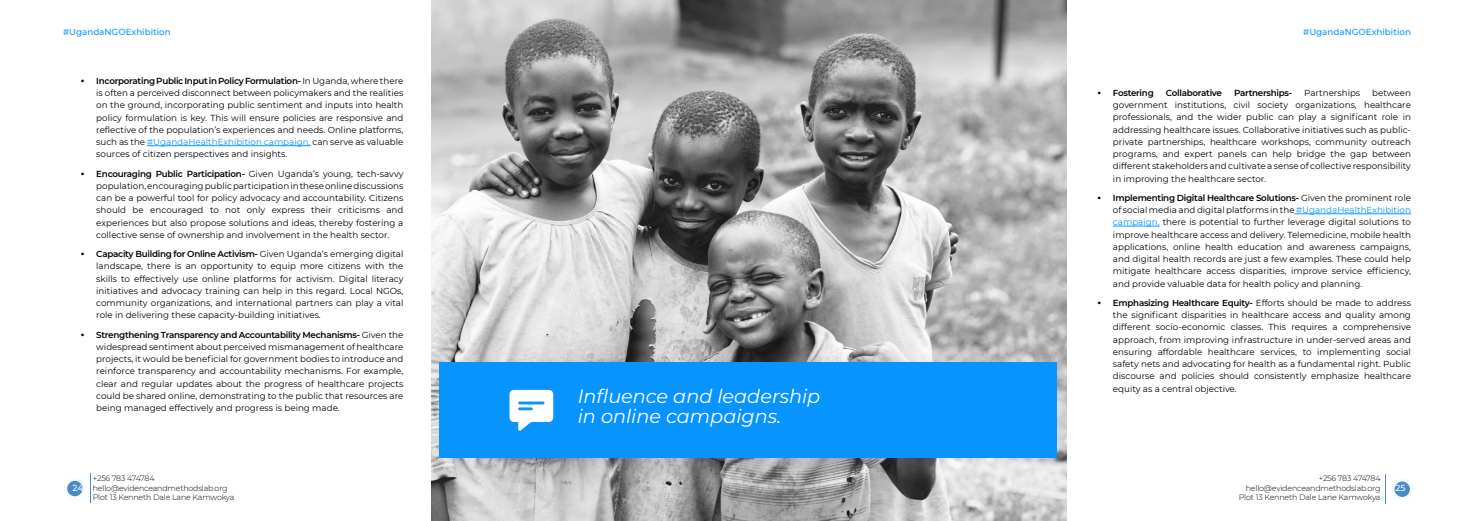
<style>
.page{position:relative;width:1474px;height:521px;background:#fff}
.page>*{position:absolute;margin:0;border:0;box-sizing:border-box;transform-origin:0 0}
.t1{font:italic 19.25px/20.1px "Montserrat";color:#fff}
.t2{font:8.75px/12.2px "Montserrat";color:#000;text-align:justify}
.t3{font:500 8.75px "Montserrat";color:#0894ff}
.t4{font:600 8.75px "Montserrat";letter-spacing:-.03em;color:#000}
.t5{font:500 8.75px "Montserrat";color:#fff}
.t6{font:300 7.88px/9.6px "Montserrat";letter-spacing:-.02em;color:#000;text-align:right}
.s1{font-family:"Gotham";font-weight:700}
.s2{font-weight:600}
.s3{color:#0894ff}
</style>
<div class="page">
<svg style="left:1385px;top:474px;width:28px;height:29px"></svg>
<div style="left:1394px;top:481px;width:15px;height:16px;background:#498ac9;border-radius:50%"></div>
<hr style="left:90px;top:473px;width:1px;height:30px;background:#498ac9">
<svg style="left:64px;top:478px;width:22px;height:21px"></svg>
<div style="left:67px;top:481px;width:16px;height:15px;background:#498ac9;border-radius:50%"></div>
<hr style="left:147px;top:145px;width:163px;height:1px;background:#0894ff">
<hr style="left:1294px;top:214px;width:116px;height:1px;background:#0894ff">
<hr style="left:1112px;top:226px;width:47px;height:1px;background:#0894ff">
<img style="left:431px;top:0;width:635px;height:521px">
<div style="left:439px;top:363px;width:617px;height:95px;background:#0894ff"></div>
<svg style="left:509px;top:390px;width:44px;height:41px"></svg>
<p class="t3" style="left:63px;top:26px;width:109px">#UgandaNGOExhibition</p>
<p class="t3" style="left:1303px;top:26px;width:109px">#UgandaNGOExhibition</p>
<p class="t2" style="left:96px;top:74px;width:309px;text-indent:-16px"><span class="s1">•</span> <span class="s2">Incorporating Public Input in Policy Formulation-</span> In Uganda, where there is often a perceived disconnect between policymakers and the realities on the ground, incorporating public sentiment and inputs into health policy formulation is key. This will ensure policies are responsive and reflective of the population’s experiences and needs. Online platforms, such as the <span class="s3">#UgandaHealthExhibition campaign,</span> can serve as valuable sources of citizen perspectives and insights.</p>
<p class="t2" style="left:96px;top:167px;width:309px;text-indent:-16px"><span class="s1">•</span> <span class="s2">Encouraging Public Participation-</span> Given Uganda’s young, tech-savvy population, encouraging public participation in these online discussions can be a powerful tool for policy advocacy and accountability. Citizens should be encouraged to not only express their criticisms and experiences but also propose solutions and ideas, thereby fostering a collective sense of ownership and involvement in the health sector.</p>
<p class="t2" style="left:96px;top:247px;width:309px;text-indent:-16px"><span class="s1">•</span> <span class="s2">Capacity Building for Online Activism-</span> Given Uganda’s emerging digital landscape, there is an opportunity to equip more citizens with the skills to effectively use online platforms for activism. Digital literacy initiatives and advocacy training can help in this regard. Local NGOs, community organizations, and international partners can play a vital role in delivering these capacity-building initiatives.</p>
<p class="t2" style="left:96px;top:328px;width:309px;text-indent:-16px"><span class="s1">•</span> <span class="s2">Strengthening Transparency and Accountability Mechanisms-</span> Given the widespread sentiment about perceived mismanagement of healthcare projects, it would be beneficial for government bodies to introduce and reinforce transparency and accountability mechanisms. For example, clear and regular updates about the progress of healthcare projects could be shared online, demonstrating to the public that resources are being managed effectively and progress is being made.</p>
<h1 class="t1" style="left:578px;top:385px;width:244px">Influence and leadership in online campaigns.</h1>
<p class="t4" style="left:1097px;top:87px;width:58px"><span class="s1">•</span> Fostering</p>
<p class="t4" style="left:1165px;top:87px;width:58px">Collaborative</p>
<p class="t4" style="left:1234px;top:87px;width:59px">Partnerships-</p>
<p class="t2" style="left:1304px;top:86px;width:57px">Partnerships</p>
<p class="t2" style="left:1112px;top:86px;width:299px;text-indent:259px">between government institutions, civil society organizations, healthcare professionals, and the wider public can play a significant role in addressing healthcare issues. Collaborative initiatives such as public&shy;private partnerships, healthcare workshops, community outreach programs, and expert panels can help bridge the gap between different stakeholders and cultivate a sense of collective responsibility in improving the healthcare sector.</p>
<p class="t2" style="left:1112px;top:191px;width:299px;text-indent:-16px"><span class="s1">•</span> <span class="s2">Implementing Digital Healthcare Solutions-</span> Given the prominent role of social media and digital platforms in the <span class="s3">#UgandaHealthExhibition campaign,</span> there is potential to further leverage digital solutions to improve healthcare access and delivery. Telemedicine, mobile health applications, online health education and awareness campaigns, and digital health records are just a few examples. These could help mitigate healthcare access disparities, improve service efficiency, and provide valuable data for health policy and planning.</p>
<p class="t2" style="left:1112px;top:296px;width:299px;text-indent:-16px"><span class="s1">•</span> <span class="s2">Emphasizing Healthcare Equity-</span> Efforts should be made to address the significant disparities in healthcare access and quality among different socio-economic classes. This requires a comprehensive approach, from improving infrastructure in under-served areas and ensuring affordable healthcare services, to implementing social safety nets and advocating for health as a fundamental right. Public discourse and policies should consistently emphasize healthcare equity as a central objective.</p>
<p class="t5" style="left:73px;top:481px;width:12px">24</p>
<p class="t6" style="left:93px;top:473px;width:143px;text-align:left">+256 783 474784 hello@evidenceandmethodslab.org<br>Plot 13 Kenneth Dale Lane Kamwokya</p>
<p class="t6" style="left:1238px;top:473px;width:143px">+256 783 474784 hello@evidenceandmethodslab.org<br>Plot 13 Kenneth Dale Lane Kamwokya</p>
<p class="t5" style="left:1395px;top:481px;width:12px">25</p>
</div>
